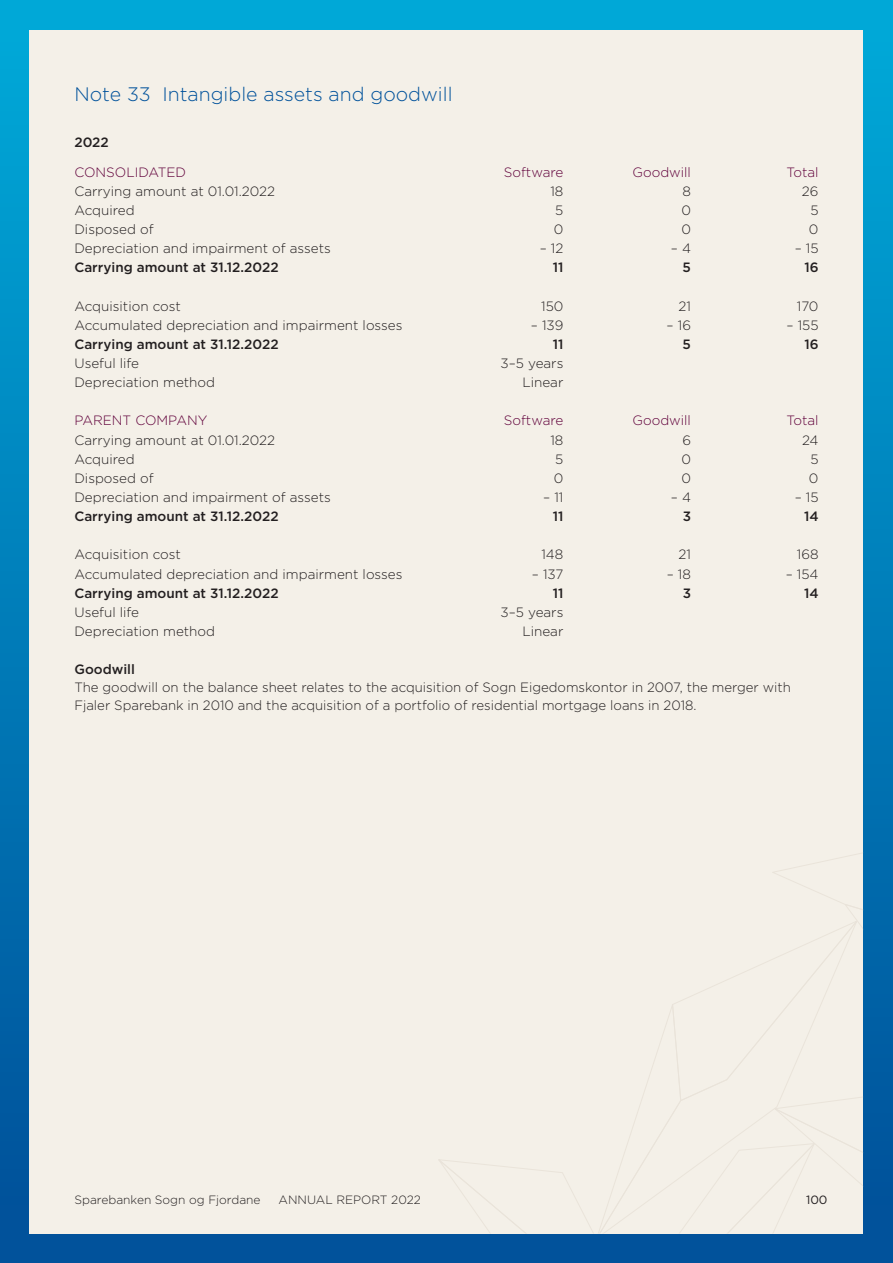
<style>
.page{position:relative;width:893px;height:1263px;background:#fff}
.page>*{position:absolute;margin:0;border:0;box-sizing:border-box;transform-origin:0 0}
.t1{font:300 19.5px "Gotham";color:#01529b}
.t2{font:300 13.5px/18px "Gotham";color:#231f20}
.t3{font:500 13.5px "Gotham";color:#231f20}
.t4{font:300 13.5px "Gotham";color:#60003a}
.t5{font:300 12px "Gotham";color:#231f20}
.t6{font:12px "Gotham";color:#231f20}
</style>
<div class="page">
<div style="left:0;top:0;width:893px;height:1263px;background:linear-gradient(to bottom,#00aad9,#004e98)"></div>
<div style="left:30px;top:30px;width:833px;height:1203px;background:#f4f0e8"></div>
<svg style="left:438px;top:853px;width:425px;height:380px"></svg>
<p class="t1" style="left:74px;top:81px;width:380px">Note 33 Intangible assets and goodwill</p>
<p class="t3" style="left:74px;top:133px;width:36px">2022</p>
<p class="t4" style="left:74px;top:163px;width:113px">CONSOLIDATED</p>
<p class="t4" style="left:504px;top:163px;width:61px">Software</p>
<p class="t4" style="left:632px;top:163px;width:60px">Goodwill</p>
<p class="t4" style="left:786px;top:163px;width:34px">Total</p>
<p class="t2" style="left:74px;top:182px;width:202px">Carrying amount at 01.01.2022</p>
<p class="t2" style="left:550px;top:182px;width:15px">18</p>
<p class="t2" style="left:682px;top:182px;width:10px">8</p>
<p class="t2" style="left:802px;top:182px;width:18px">26</p>
<p class="t2" style="left:74px;top:201px;width:62px">Acquired</p>
<p class="t2" style="left:555px;top:201px;width:10px">5</p>
<p class="t2" style="left:681px;top:201px;width:11px">0</p>
<p class="t2" style="left:810px;top:201px;width:10px">5</p>
<p class="t2" style="left:74px;top:220px;width:81px">Disposed of</p>
<p class="t2" style="left:554px;top:220px;width:11px">0</p>
<p class="t2" style="left:681px;top:220px;width:11px">0</p>
<p class="t2" style="left:809px;top:220px;width:11px">0</p>
<p class="t2" style="left:74px;top:239px;width:258px">Depreciation and impairment of assets</p>
<p class="t2" style="left:540px;top:239px;width:25px">– 12</p>
<p class="t2" style="left:671px;top:239px;width:22px">– 4</p>
<p class="t2" style="left:795px;top:239px;width:25px">– 15</p>
<p class="t3" style="left:74px;top:259px;width:206px">Carrying amount at 31.12.2022</p>
<p class="t3" style="left:553px;top:259px;width:12px">11</p>
<p class="t3" style="left:683px;top:259px;width:10px">5</p>
<p class="t3" style="left:804px;top:259px;width:16px">16</p>
<p class="t2" style="left:74px;top:296px;width:108px">Acquisition cost</p>
<p class="t2" style="left:541px;top:296px;width:24px">150</p>
<p class="t2" style="left:678px;top:296px;width:14px">21</p>
<p class="t2" style="left:797px;top:296px;width:23px">170</p>
<p class="t2" style="left:74px;top:316px;width:330px">Accumulated depreciation and impairment losses</p>
<p class="t2" style="left:531px;top:316px;width:34px">– 139</p>
<p class="t2" style="left:667px;top:316px;width:26px">– 16</p>
<p class="t2" style="left:786px;top:316px;width:34px">– 155</p>
<p class="t3" style="left:74px;top:335px;width:206px">Carrying amount at 31.12.2022</p>
<p class="t3" style="left:553px;top:335px;width:12px">11</p>
<p class="t3" style="left:683px;top:335px;width:10px">5</p>
<p class="t3" style="left:804px;top:335px;width:16px">16</p>
<p class="t2" style="left:74px;top:354px;width:66px">Useful life</p>
<p class="t2" style="left:501px;top:354px;width:64px">3–5 years</p>
<p class="t2" style="left:74px;top:373px;width:142px">Depreciation method</p>
<p class="t2" style="left:522px;top:373px;width:43px">Linear</p>
<p class="t4" style="left:74px;top:412px;width:134px">PARENT COMPANY</p>
<p class="t4" style="left:504px;top:412px;width:61px">Software</p>
<p class="t4" style="left:632px;top:412px;width:60px">Goodwill</p>
<p class="t4" style="left:786px;top:412px;width:34px">Total</p>
<p class="t2" style="left:74px;top:430px;width:202px">Carrying amount at 01.01.2022</p>
<p class="t2" style="left:550px;top:430px;width:15px">18</p>
<p class="t2" style="left:682px;top:430px;width:10px">6</p>
<p class="t2" style="left:802px;top:430px;width:18px">24</p>
<p class="t2" style="left:74px;top:449px;width:62px">Acquired</p>
<p class="t2" style="left:555px;top:449px;width:10px">5</p>
<p class="t2" style="left:681px;top:449px;width:11px">0</p>
<p class="t2" style="left:810px;top:449px;width:10px">5</p>
<p class="t2" style="left:74px;top:469px;width:81px">Disposed of</p>
<p class="t2" style="left:554px;top:469px;width:11px">0</p>
<p class="t2" style="left:681px;top:469px;width:11px">0</p>
<p class="t2" style="left:809px;top:469px;width:11px">0</p>
<p class="t2" style="left:74px;top:488px;width:258px">Depreciation and impairment of assets</p>
<p class="t2" style="left:543px;top:488px;width:22px">– 11</p>
<p class="t2" style="left:671px;top:488px;width:22px">– 4</p>
<p class="t2" style="left:795px;top:488px;width:25px">– 15</p>
<p class="t3" style="left:74px;top:507px;width:206px">Carrying amount at 31.12.2022</p>
<p class="t3" style="left:553px;top:507px;width:12px">11</p>
<p class="t3" style="left:683px;top:507px;width:10px">3</p>
<p class="t3" style="left:804px;top:507px;width:16px">14</p>
<p class="t2" style="left:74px;top:545px;width:108px">Acquisition cost</p>
<p class="t2" style="left:541px;top:545px;width:23px">148</p>
<p class="t2" style="left:678px;top:545px;width:14px">21</p>
<p class="t2" style="left:797px;top:545px;width:23px">168</p>
<p class="t2" style="left:74px;top:564px;width:330px">Accumulated depreciation and impairment losses</p>
<p class="t2" style="left:532px;top:564px;width:33px">– 137</p>
<p class="t2" style="left:667px;top:564px;width:26px">– 18</p>
<p class="t2" style="left:786px;top:564px;width:34px">– 154</p>
<p class="t3" style="left:74px;top:584px;width:206px">Carrying amount at 31.12.2022</p>
<p class="t3" style="left:553px;top:584px;width:12px">11</p>
<p class="t3" style="left:683px;top:584px;width:10px">3</p>
<p class="t3" style="left:804px;top:584px;width:16px">14</p>
<p class="t2" style="left:74px;top:603px;width:66px">Useful life</p>
<p class="t2" style="left:501px;top:603px;width:64px">3–5 years</p>
<p class="t2" style="left:74px;top:622px;width:142px">Depreciation method</p>
<p class="t2" style="left:522px;top:622px;width:43px">Linear</p>
<p class="t3" style="left:74px;top:660px;width:62px">Goodwill</p>
<p class="t2" style="left:74px;top:678px;width:718px">The goodwill on the balance sheet relates to the acquisition of Sogn Eigedomskontor in 2007, the merger with<br>Fjaler Sparebank in 2010 and the acquisition of a portfolio of residential mortgage loans in 2018.</p>
<p class="t5" style="left:74px;top:1192px;width:188px">Sparebanken Sogn og Fjordane</p>
<p class="t5" style="left:279px;top:1192px;width:144px">ANNUAL REPORT 2022</p>
<p class="t6" style="left:806px;top:1192px;width:23px">100</p>
</div>
